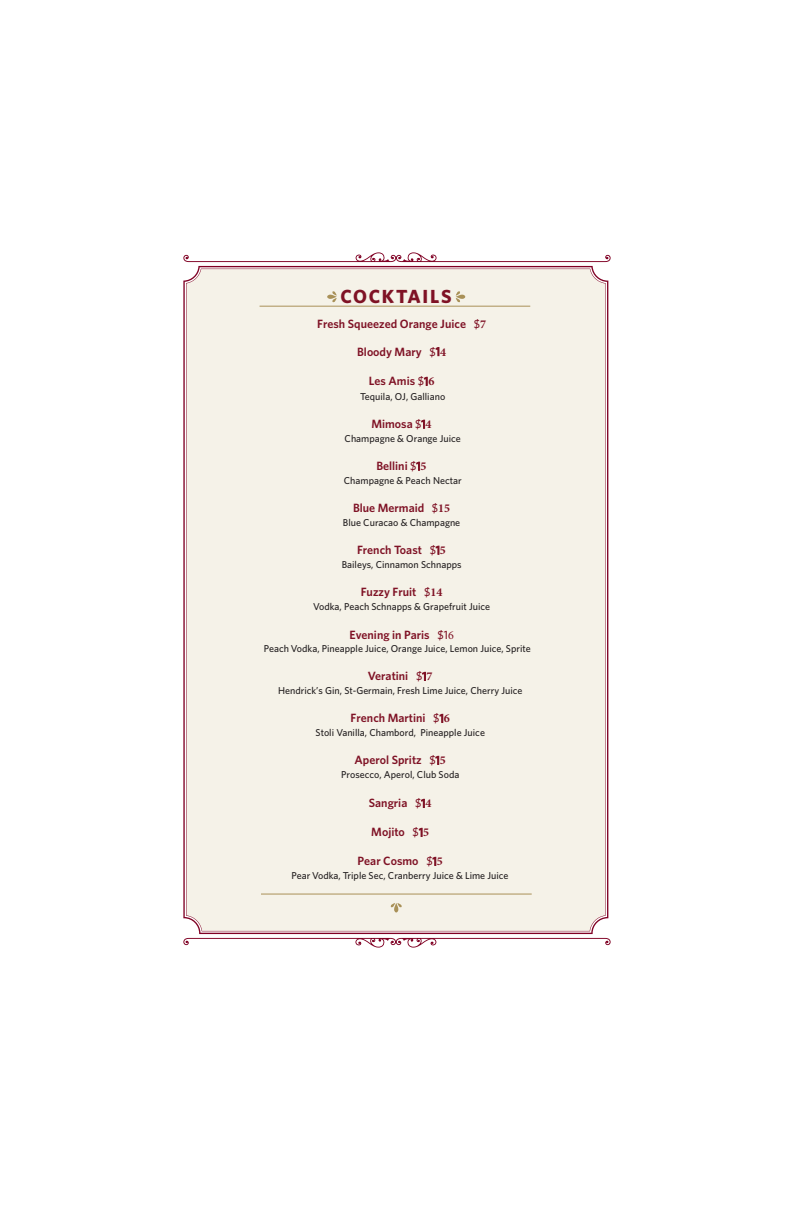
<style>
.page{position:relative;width:792px;height:1224px;background:#fff}
.page>*{position:absolute;margin:0;border:0;box-sizing:border-box;transform-origin:0 0}
.t1{font:700 19px "Whitney";letter-spacing:.09em;color:#7f1225}
.t2{font:600 12px "Whitney";color:#7f1225}
.t3{font:500 10px "Whitney";color:#231f20}
.s1{font-weight:500}
.s2{font-family:"Minion Pro";font-weight:700}
.s3{font-family:"Minion Pro";font-weight:400}
</style>
<div class="page">
<svg style="left:183px;top:266px;width:425px;height:668px"></svg>
<div style="left:186px;top:269px;width:420px;height:662px;background:#f5f2e8"></div>
<svg style="left:183px;top:252px;width:428px;height:10px"></svg>
<svg style="left:183px;top:938px;width:428px;height:10px"></svg>
<svg style="left:391px;top:903px;width:11px;height:9px"></svg>
<hr style="left:261px;top:894px;width:271px;height:1px;background:#a99158">
<svg style="left:327px;top:291px;width:10px;height:11px"></svg>
<svg style="left:456px;top:291px;width:9px;height:11px"></svg>
<hr style="left:260px;top:306px;width:270px;height:1px;background:#a99158">
<p class="t1" style="left:340px;top:285px;width:113px">COCKTAILS</p>
<p class="t2" style="left:317px;top:316px;width:170px">Fresh Squeezed Orange Juice <span class="s1">$</span><span class="s2">7</span></p>
<p class="t2" style="left:357px;top:344px;width:90px">Bloody Mary <span class="s1">$1</span><span class="s2">4</span></p>
<p class="t2" style="left:369px;top:374px;width:67px">Les Amis <span class="s1">$1</span><span class="s2">6</span></p>
<p class="t3" style="left:360px;top:391px;width:87px">Tequila, OJ, Galliano</p>
<p class="t2" style="left:371px;top:417px;width:62px">Mimosa <span class="s1">$1</span><span class="s2">4</span></p>
<p class="t3" style="left:345px;top:433px;width:118px">Champagne &amp; Orange Juice</p>
<p class="t2" style="left:376px;top:459px;width:52px">Bellini <span class="s1">$1</span><span class="s2">5</span></p>
<p class="t3" style="left:344px;top:475px;width:119px">Champagne &amp; Peach Nectar</p>
<p class="t2" style="left:353px;top:501px;width:99px">Blue Mermaid <span class="s1">$</span><span class="s2">15</span></p>
<p class="t3" style="left:343px;top:517px;width:119px">Blue Curacao &amp; Champagne</p>
<p class="t2" style="left:357px;top:543px;width:90px">French Toast <span class="s1">$1</span><span class="s2">5</span></p>
<p class="t3" style="left:342px;top:559px;width:121px">Baileys, Cinnamon Schnapps</p>
<p class="t2" style="left:361px;top:585px;width:83px">Fuzzy Fruit <span class="s1">$</span><span class="s2">14</span></p>
<p class="t3" style="left:313px;top:601px;width:179px">Vodka, Peach Schnapps &amp; Grapefruit Juice</p>
<p class="t2" style="left:349px;top:628px;width:106px">Evening in Paris <span class="s1">$1</span><span class="s3">6</span></p>
<p class="t3" style="left:264px;top:643px;width:269px">Peach Vodka, Pineapple Juice, Orange Juice, Lemon Juice, Sprite</p>
<p class="t2" style="left:368px;top:669px;width:66px">Veratini <span class="s1">$1</span><span class="s2">7</span></p>
<p class="t3" style="left:278px;top:685px;width:246px">Hendrick’s Gin, St-Germain, Fresh Lime Juice, Cherry Juice</p>
<p class="t2" style="left:351px;top:711px;width:101px">French Martini <span class="s1">$1</span><span class="s2">6</span></p>
<p class="t3" style="left:316px;top:727px;width:171px">Stoli Vanilla, Chambord, Pineapple Juice</p>
<p class="t2" style="left:355px;top:753px;width:93px">Aperol Spritz <span class="s1">$1</span><span class="s2">5</span></p>
<p class="t3" style="left:341px;top:769px;width:120px">Prosecco, Aperol, Club Soda</p>
<p class="t2" style="left:369px;top:796px;width:64px">Sangria <span class="s1">$1</span><span class="s2">4</span></p>
<p class="t2" style="left:371px;top:825px;width:59px">Mojito <span class="s1">$1</span><span class="s2">5</span></p>
<p class="t2" style="left:358px;top:854px;width:87px">Pear Cosmo <span class="s1">$1</span><span class="s2">5</span></p>
<p class="t3" style="left:292px;top:870px;width:218px">Pear Vodka, Triple Sec, Cranberry Juice &amp; Lime Juice</p>
</div>
